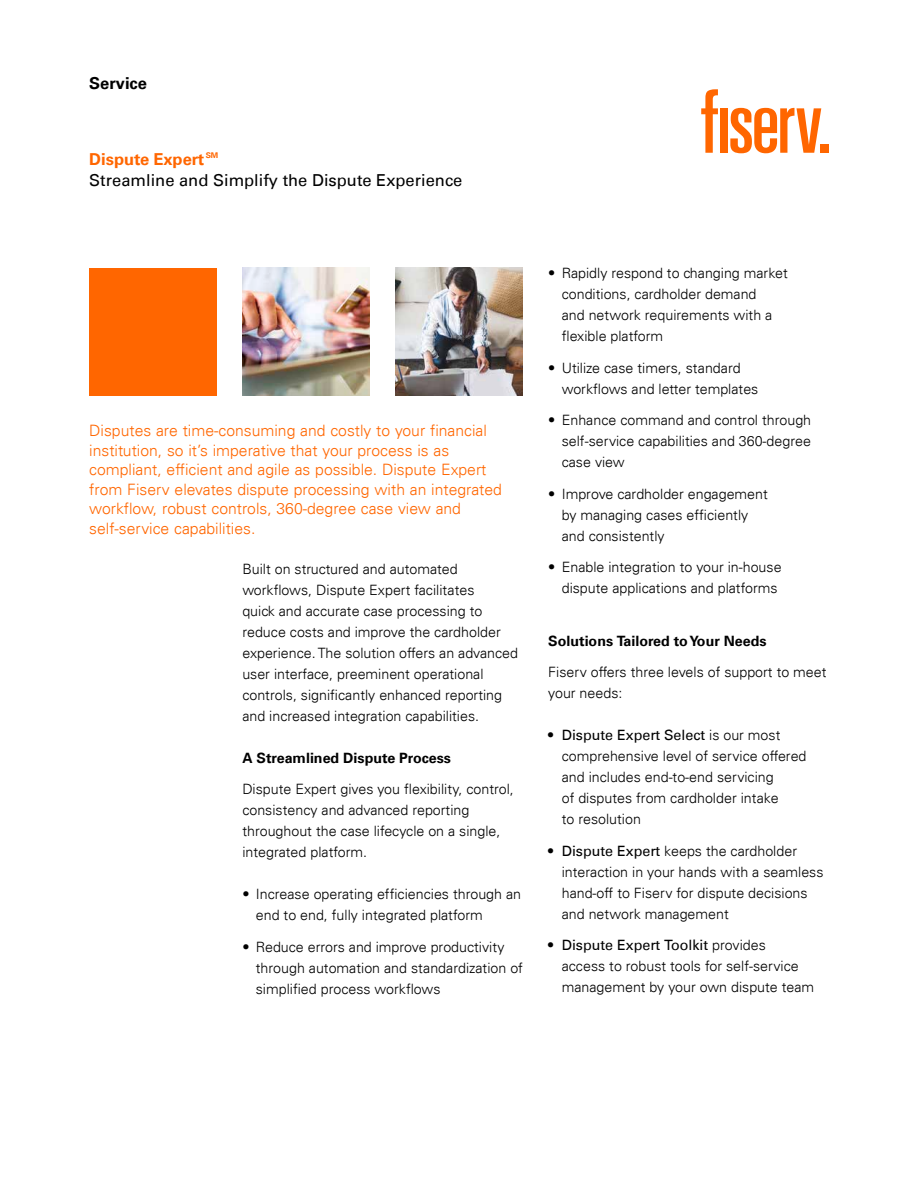
<style>
.page{position:relative;width:918px;height:1188px;background:#fff}
.page>*{position:absolute;margin:0;border:0;box-sizing:border-box;transform-origin:0 0}
.US_FC_black_product{font:16.5px "Univers For Fiserv 55";color:#000}
.US_FC_orange_product{font:700 16.5px "Univers For Fiserv 65";color:#f60}
.US_FC_black_product-2{font:700 16.5px "Univers For Fiserv 65";color:#000}
.US_FC_orange_introdu{font:300 15.75px/19.5px "Univers For Fiserv 45";color:#f60}
.US_BD_black_body_cop{font:300 14.25px/21px "Univers For Fiserv 45";color:#000}
.US_SH_black_subheads{font:700 14.25px "Univers For Fiserv 65";color:#000}
.US_FC_orange_product-2{font:700 7.8px "Univers For Fiserv 65";color:#f60}
.s1{font-family:"Univers For Fiserv 55";font-weight:400}
</style>
<div class="page">
<div style="left:821px;top:145px;width:8px;height:8px;background:#f60"></div>
<svg style="left:701px;top:89px;width:17px;height:64px"></svg>
<div style="left:720px;top:108px;width:8px;height:45px;background:#f60"></div>
<svg style="left:730px;top:108px;width:91px;height:45px"></svg>
<img style="left:242px;top:268px;width:128px;height:127px">
<div style="left:89px;top:268px;width:128px;height:127px;background:#f60"></div>
<img style="left:395px;top:268px;width:128px;height:127px">
<p class="US_FC_black_product-2" style="left:89px;top:74px;width:59px">Service</p>
<p class="US_FC_orange_product" style="left:89px;top:150px;width:117px">Dispute Expert</p>
<p class="US_FC_orange_product-2" style="left:206px;top:150px;width:14px">SM</p>
<p class="US_FC_black_product" style="left:89px;top:170px;width:375px">Streamline and Simplify the Dispute Experience</p>
<p class="US_FC_orange_introdu" style="left:89px;top:421px;width:414px">Disputes are time-consuming and costly to your financial institution, so it’s imperative that your process is as compliant, efficient and agile as possible. Dispute Expert from Fiserv elevates dispute processing with an integrated workflow, robust controls, 360-degree case view and self-service capabilities.</p>
<p class="US_BD_black_body_cop" style="left:242px;top:558px;width:277px">Built on structured and automated workflows, Dispute Expert facilitates<br>quick and accurate case processing to reduce costs and improve the cardholder experience. The solution offers an advanced user interface, preeminent operational controls, significantly enhanced reporting and increased integration capabilities.</p>
<p class="US_SH_black_subheads" style="left:242px;top:749px;width:210px">A Streamlined Dispute Process</p>
<p class="US_BD_black_body_cop" style="left:242px;top:779px;width:273px">Dispute Expert gives you flexibility, control, consistency and advanced reporting throughout the case lifecycle on a single, integrated platform.</p>
<p class="US_BD_black_body_cop" style="left:256px;top:884px;width:267px;text-indent:-14px">• Increase operating efficiencies through an end to end, fully integrated platform</p>
<p class="US_BD_black_body_cop" style="left:256px;top:936px;width:269px;text-indent:-14px">• Reduce errors and improve productivity through automation and standardization of simplified process workflows</p>
<p class="US_BD_black_body_cop" style="left:562px;top:263px;width:228px;text-indent:-14px">• Rapidly respond to changing market conditions, cardholder demand<br>and network requirements with a flexible platform</p>
<p class="US_BD_black_body_cop" style="left:562px;top:357px;width:198px;text-indent:-14px">• Utilize case timers, standard workflows and letter templates</p>
<p class="US_BD_black_body_cop" style="left:562px;top:410px;width:251px;text-align:justify;text-indent:-14px">• Enhance command and control through self‑service capabilities and 360-degree case view</p>
<p class="US_BD_black_body_cop" style="left:562px;top:483px;width:208px;text-indent:-14px">• Improve cardholder engagement by managing cases efficiently and consistently</p>
<p class="US_BD_black_body_cop" style="left:548px;top:557px;width:235px;text-align:right">• Enable integration to your in-house dispute applications and platforms</p>
<p class="US_SH_black_subheads" style="left:548px;top:632px;width:220px">Solutions Tailored to Your Needs</p>
<p class="US_BD_black_body_cop" style="left:548px;top:662px;width:280px">Fiserv offers three levels of support to meet your needs:</p>
<p class="US_BD_black_body_cop" style="left:562px;top:725px;width:246px;text-indent:-14px"><span class="s1">• Dispute Expert Select</span> is our most comprehensive level of service offered and includes end-to-end servicing<br>of disputes from cardholder intake<br>to resolution</p>
<p class="US_BD_black_body_cop" style="left:562px;top:840px;width:263px;text-indent:-14px"><span class="s1">• Dispute Expert</span> keeps the cardholder interaction in your hands with a seamless hand-off to Fiserv for dispute decisions and network management</p>
<p class="US_BD_black_body_cop" style="left:562px;top:935px;width:254px;text-indent:-14px"><span class="s1">• Dispute Expert Toolkit</span> provides<br>access to robust tools for self-service management by your own dispute team</p>
</div>
